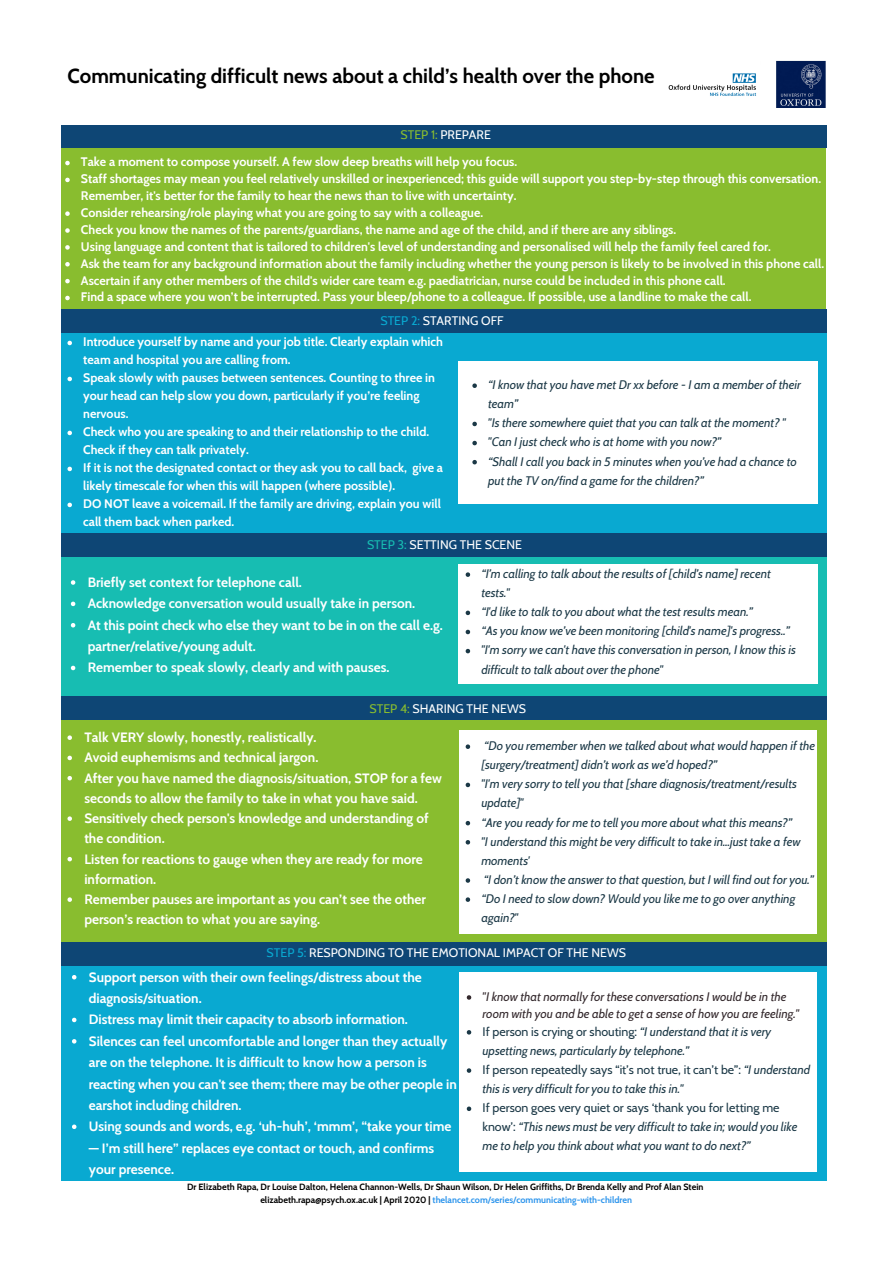
<style>
.page{position:relative;width:893px;height:1262px;background:#fff}
.page>*{position:absolute;margin:0;border:0;box-sizing:border-box;transform-origin:0 0}
.t1{font:700 20.25px "Cabin";color:#000}
.t2{font:700 13.5px/21.3px "Cabin";color:#fff}
.t3{font:700 12.3px/18px "Cabin";color:#fff}
.t4{font:italic 12.3px/19px "Cabin";color:#1b3846}
.t5{font:12.3px "Cabin";color:#fff}
.t6{font:700 9px/13.5px "Cabin";color:#000;text-align:center}
.s1{color:#89bd2f}
.s2{color:#09a9d1}
.s3{color:#17bdb2}
.s4{color:#33282c}
.s5{font-style:normal}
.s6{color:#2d95ec}
</style>
<div class="page">
<div style="left:61px;top:556px;width:765px;height:145px;background:#17bdb2"></div>
<svg style="left:71px;top:580px;width:4px;height:5px"></svg>
<svg style="left:71px;top:601px;width:4px;height:5px"></svg>
<svg style="left:71px;top:623px;width:4px;height:4px"></svg>
<svg style="left:71px;top:665px;width:4px;height:5px"></svg>
<div style="left:61px;top:146px;width:764px;height:163px;background:#89bd2f"></div>
<div style="left:61px;top:718px;width:765px;height:224px;background:#89bd2f"></div>
<div style="left:459px;top:730px;width:357px;height:203px;background:#fff"></div>
<svg style="left:465px;top:744px;width:5px;height:5px"></svg>
<svg style="left:465px;top:782px;width:5px;height:5px"></svg>
<svg style="left:465px;top:821px;width:5px;height:4px"></svg>
<svg style="left:465px;top:840px;width:5px;height:4px"></svg>
<svg style="left:465px;top:878px;width:5px;height:4px"></svg>
<svg style="left:465px;top:897px;width:5px;height:4px"></svg>
<div style="left:61px;top:948px;width:765px;height:232px;background:#09a9d1"></div>
<div style="left:459px;top:972px;width:357px;height:199px;background:#fff"></div>
<svg style="left:466px;top:995px;width:5px;height:4px"></svg>
<svg style="left:466px;top:1030px;width:5px;height:4px"></svg>
<svg style="left:466px;top:1068px;width:5px;height:4px"></svg>
<svg style="left:466px;top:1106px;width:5px;height:5px"></svg>
<div style="left:61px;top:333px;width:765px;height:213px;background:#09a9d1"></div>
<svg style="left:65px;top:161px;width:5px;height:4px"></svg>
<svg style="left:65px;top:178px;width:5px;height:4px"></svg>
<svg style="left:65px;top:211px;width:5px;height:5px"></svg>
<svg style="left:65px;top:228px;width:5px;height:5px"></svg>
<svg style="left:65px;top:245px;width:5px;height:5px"></svg>
<svg style="left:65px;top:262px;width:5px;height:4px"></svg>
<svg style="left:65px;top:279px;width:5px;height:4px"></svg>
<svg style="left:65px;top:296px;width:5px;height:4px"></svg>
<div style="left:457px;top:361px;width:360px;height:143px;background:#fff"></div>
<svg style="left:472px;top:383px;width:5px;height:5px"></svg>
<svg style="left:472px;top:422px;width:5px;height:4px"></svg>
<svg style="left:472px;top:441px;width:5px;height:4px"></svg>
<svg style="left:472px;top:460px;width:5px;height:4px"></svg>
<svg style="left:67px;top:735px;width:5px;height:5px"></svg>
<svg style="left:67px;top:755px;width:5px;height:5px"></svg>
<svg style="left:67px;top:776px;width:5px;height:4px"></svg>
<svg style="left:67px;top:816px;width:5px;height:5px"></svg>
<svg style="left:67px;top:857px;width:5px;height:4px"></svg>
<svg style="left:67px;top:897px;width:5px;height:4px"></svg>
<svg style="left:72px;top:975px;width:4px;height:4px"></svg>
<svg style="left:72px;top:1017px;width:4px;height:5px"></svg>
<svg style="left:72px;top:1039px;width:4px;height:4px"></svg>
<svg style="left:72px;top:1124px;width:4px;height:5px"></svg>
<div style="left:61px;top:125px;width:765px;height:22px;background:#0e4675"></div>
<div style="left:61px;top:533px;width:765px;height:23px;background:#0e4675"></div>
<div style="left:61px;top:696px;width:765px;height:23px;background:#0e4675"></div>
<div style="left:61px;top:942px;width:765px;height:24px;background:#0e4675"></div>
<div style="left:61px;top:309px;width:765px;height:24px;background:#0e4675"></div>
<div style="left:457px;top:564px;width:360px;height:119px;background:#fff"></div>
<svg style="left:465px;top:572px;width:5px;height:5px"></svg>
<svg style="left:465px;top:610px;width:5px;height:5px"></svg>
<svg style="left:465px;top:629px;width:5px;height:5px"></svg>
<svg style="left:465px;top:649px;width:5px;height:4px"></svg>
<svg style="left:67px;top:341px;width:5px;height:4px"></svg>
<svg style="left:67px;top:377px;width:5px;height:4px"></svg>
<svg style="left:67px;top:431px;width:5px;height:4px"></svg>
<svg style="left:67px;top:466px;width:5px;height:5px"></svg>
<svg style="left:67px;top:502px;width:5px;height:5px"></svg>
<img style="left:776px;top:61px;width:50px;height:47px">
<img style="left:668px;top:73px;width:88px;height:23px">
<h1 class="t1" style="left:67px;top:60px;width:588px">Communicating difficult news about a child’s health over the phone</h1>
<p class="t5" style="left:400px;top:125px;width:92px"><span class="s1">STEP 1:</span> PREPARE</p>
<p class="t3" style="left:81px;top:153px;width:744px;line-height:16.8px">Take a moment to compose yourself. A few slow deep breaths will help you focus.<br>Staff shortages may mean you feel relatively unskilled or inexperienced; this guide will support you step-by-step through this conversation.<br>Remember, it's better for the family to hear the news than to live with uncertainty.<br>Consider rehearsing/role playing what you are going to say with a colleague.<br>Check you know the names of the parents/guardians, the name and age of the child, and if there are any siblings.<br>Using language and content that is tailored to children's level of understanding and personalised will help the family feel cared for.<br>Ask the team for any background information about the family including whether the young person is likely to be involved in this phone call.<br>Ascertain if any other members of the child's wider care team e.g. paediatrician, nurse could be included in this phone call.<br>Find a space where you won’t be interrupted. Pass your bleep/phone to a colleague. If possible, use a landline to make the call.</p>
<p class="t5" style="left:380px;top:311px;width:125px"><span class="s2">STEP 2:</span> STARTING OFF</p>
<p class="t3" style="left:83px;top:332px;width:361px">Introduce yourself by name and your job title. Clearly explain which team and hospital you are calling from.<br>Speak slowly with pauses between sentences. Counting to three in your head can help slow you down, particularly if you’re feeling nervous.<br>Check who you are speaking to and their relationship to the child.<br>Check if they can talk privately.<br>If it is not the designated contact or they ask you to call back, give a likely timescale for when this will happen (where possible).<br>DO NOT leave a voicemail. If the family are driving, explain you will call them back when parked.</p>
<p class="t5" style="left:367px;top:535px;width:156px"><span class="s3">STEP 3:</span> SETTING THE SCENE</p>
<p class="t4" style="left:488px;top:374px;width:314px">“I know that you have met Dr xx before - I am a member of their team”<br>"Is there somewhere quiet that you can talk at the moment? " "Can I just check who is at home with you now?”<br>“Shall I call you back in 5 minutes when you’ve had a chance to put the TV on/find a game for the children?”</p>
<p class="t2" style="left:88px;top:571px;width:356px">Briefly set context for telephone call.<br>Acknowledge conversation would usually take in person.<br>At this point check who else they want to be in on the call e.g. partner/relative/young adult.<br>Remember to speak slowly, clearly and with pauses.</p>
<p class="t4" style="left:481px;top:563px;width:316px">“I’m calling to talk about the results of [child’s name] recent tests."<br>“I'd like to talk to you about what the test results mean.”<br>“As you know we’ve been monitoring [child's name]'s progress..” "I'm sorry we can't have this conversation in person, I know this is difficult to talk about over the phone"</p>
<p class="t5" style="left:369px;top:699px;width:158px"><span class="s1">STEP 4:</span> SHARING THE NEWS</p>
<p class="t2" style="left:84px;top:726px;width:359px;line-height:20.2px">Talk VERY slowly, honestly, realistically.<br>Avoid euphemisms and technical jargon.<br>After you have named the diagnosis/situation, STOP for a few seconds to allow the family to take in what you have said.<br>Sensitively check person's knowledge and understanding of the condition.<br>Listen for reactions to gauge when they are ready for more information.<br>Remember pauses are important as you can’t see the other person’s reaction to what you are saying.</p>
<p class="t4" style="left:481px;top:735px;width:335px">“Do you remember when we talked about what would happen if the [surgery/treatment] didn’t work as we’d hoped?”<br>"I'm very sorry to tell you that [share diagnosis/treatment/results update]"<br>“Are you ready for me to tell you more about what this means?”<br>"I understand this might be very difficult to take in...just take a few moments'<br>“I don’t know the answer to that question, but I will find out for you.” “Do I need to slow down? Would you like me to go over anything again?"</p>
<p class="t5" style="left:266px;top:943px;width:361px"><span class="s2">STEP 5:</span> RESPONDING TO THE EMOTIONAL IMPACT OF THE NEWS</p>
<p class="t2" style="left:89px;top:965px;width:369px">Support person with their own feelings/distress about the diagnosis/situation.<br>Distress may limit their capacity to absorb information.<br>Silences can feel uncomfortable and longer than they actually are on the telephone. It is difficult to know how a person is reacting when you can't see them; there may be other people in earshot including children.<br>Using sounds and words, e.g. ‘uh-huh’, ‘mmm’, “take your time</p>
<p class="t2" style="left:89px;top:1136px;width:347px">— I’m still here” replaces eye contact or touch, and confirms your presence.</p>
<p class="t4" style="left:482px;top:986px;width:329px;line-height:18.5px"><span class="s4">"I know that normally for these conversations I would be in the room with you and be able to get a sense of how you are feeling."<br></span><span class="s5">If person is crying or shouting:</span> “I understand that it is very upsetting news, particularly by telephone.”<br><span class="s5">If person repeatedly says “it’s not true, it can’t be”:</span> “I understand this is very difficult for you to take this in."</p>
<p class="t4" style="left:482px;top:1097px;width:316px"><span class="s5">If person goes very quiet or says ‘thank you for letting me know’:</span> “This news must be very difficult to take in; would you like me to help you think about what you want to do next?”</p>
<p class="t6" style="left:187px;top:1179px;width:518px">Dr Elizabeth Rapa, Dr Louise Dalton, Helena Channon-Wells, Dr Shaun Wilson, Dr Helen Griffiths, Dr Brenda Kelly and Prof Alan Stein elizabeth.rapa@psych.ox.ac.uk | April 2020 | <span class="s6">thelancet.com/series/communicating-with-children</span></p>
</div>
